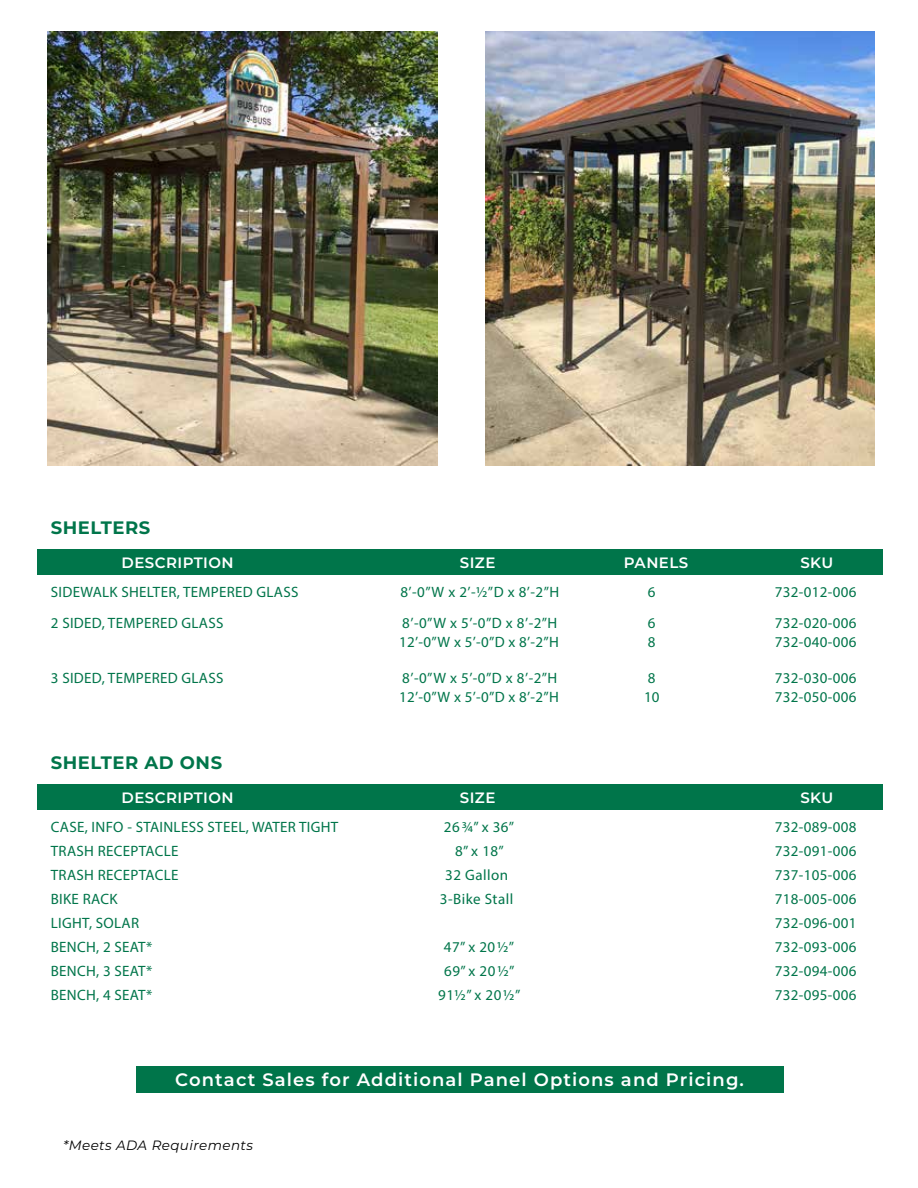
<style>
.page{position:relative;width:918px;height:1188px;background:#fff}
.page>*{position:absolute;margin:0;border:0;box-sizing:border-box;transform-origin:0 0}
.t1{font:600 18px "Montserrat";letter-spacing:.06em;color:#fff}
.t2{font:700 18px "Montserrat";letter-spacing:.03em;color:#00754a}
.t3{font:15px/24px "Myriad Pro";letter-spacing:.02em;color:#00754a}
.t4{font:600 15px "Montserrat";letter-spacing:.03em;color:#fff}
.t5{font:italic 13.5px "Montserrat";letter-spacing:.03em;color:#000}
</style>
<div class="page">
<div style="left:37px;top:549px;width:845px;height:26px;background:#00754a"></div>
<div style="left:136px;top:1066px;width:648px;height:27px;background:#00754a"></div>
<div style="left:37px;top:784px;width:845px;height:26px;background:#00754a"></div>
<img style="left:485px;top:31px;width:390px;height:434px">
<img style="left:48px;top:31px;width:390px;height:434px">
<p class="t2" style="left:51px;top:514px;width:101px">SHELTERS</p>
<p class="t4" style="left:122px;top:552px;width:114px">DESCRIPTION</p>
<p class="t4" style="left:460px;top:552px;width:37px">SIZE</p>
<p class="t4" style="left:624px;top:552px;width:66px">PANELS</p>
<p class="t4" style="left:800px;top:552px;width:34px">SKU</p>
<p class="t3" style="left:51px;top:576px;width:249px;line-height:30.8px">SIDEWALK SHELTER, TEMPERED GLASS<br>2 SIDED, TEMPERED GLASS</p>
<p class="t3" style="left:51px;top:665px;width:174px">3 SIDED, TEMPERED GLASS</p>
<p class="t2" style="left:51px;top:750px;width:173px">SHELTER AD ONS</p>
<p class="t3" style="left:400px;top:576px;width:160px;line-height:30.8px">8’-0”W x 2’-½”D x 8’-2”H<br>8’-0”W x 5’-0”D x 8’-2”H</p>
<p class="t3" style="left:399px;top:630px;width:161px">12’-0”W x 5’-0”D x 8’-2”H</p>
<p class="t3" style="left:399px;top:668px;width:161px;line-height:19.5px">8’-0”W x 5’-0”D x 8’-2”H<br>12’-0”W x 5’-0”D x 8’-2”H</p>
<p class="t3" style="left:648px;top:576px;width:9px;line-height:30.8px">6<br>6</p>
<p class="t3" style="left:648px;top:630px;width:9px">8</p>
<p class="t3" style="left:644px;top:668px;width:17px;line-height:19.5px">8<br>10</p>
<p class="t3" style="left:775px;top:576px;width:83px;line-height:30.8px">732-012-006<br>732-020-006</p>
<p class="t3" style="left:775px;top:630px;width:83px">732-040-006</p>
<p class="t3" style="left:775px;top:668px;width:83px;line-height:19.5px">732-030-006<br>732-050-006</p>
<p class="t4" style="left:122px;top:787px;width:114px">DESCRIPTION</p>
<p class="t4" style="left:460px;top:787px;width:37px">SIZE</p>
<p class="t4" style="left:800px;top:787px;width:34px">SKU</p>
<p class="t3" style="left:51px;top:815px;width:289px">CASE, INFO - STAINLESS STEEL, WATER TIGHT<br>TRASH RECEPTACLE<br>TRASH RECEPTACLE<br>BIKE RACK<br>LIGHT, SOLAR<br>BENCH, 2 SEAT*<br>BENCH, 3 SEAT*<br>BENCH, 4 SEAT*</p>
<p class="t3" style="left:440px;top:815px;width:76px;text-align:center">26¾” x 36”<br>8” x 18”<br>32 Gallon<br>3-Bike Stall</p>
<p class="t3" style="left:438px;top:935px;width:84px;text-align:center">47” x 20½”<br>69” x 20½”<br>91½” x 20½”</p>
<p class="t1" style="left:175px;top:1067px;width:570px">Contact Sales for Additional Panel Options and Pricing.</p>
<p class="t5" style="left:63px;top:1136px;width:191px">*Meets ADA Requirements</p>
<p class="t3" style="left:775px;top:815px;width:83px;text-align:justify">732-089-008<br>732-091-006<br>737-105-006<br>718-005-006<br>732-096-001<br>732-093-006<br>732-094-006<br>732-095-006</p>
</div>
